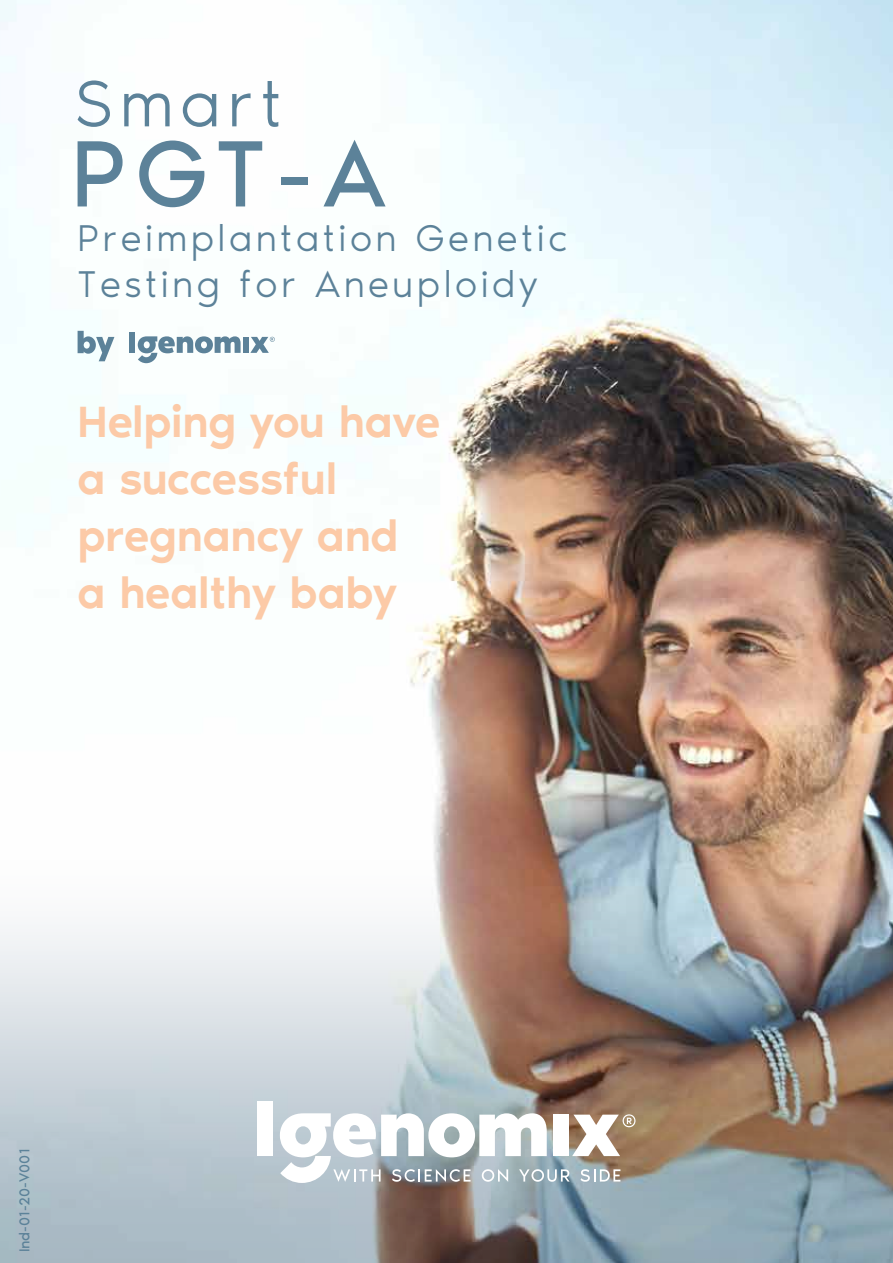
<style>
.page{position:relative;width:893px;height:1263px;background:#fff}
.page>*{position:absolute;margin:0;border:0;box-sizing:border-box;transform-origin:0 0}
.t1{font:500 45px/57px "Noir Pro";letter-spacing:-.005em;color:#fccaa7}
.t2{font:300 38.4px/46px "Noir Pro";letter-spacing:.09em;color:#5c8299}
.t3{font:14.85px "Noir Pro";color:#5c8299}
</style>
<div class="page">
<img style="left:0;top:0;width:893px;height:858px">
<img style="left:0;top:858px;width:893px;height:405px">
<div style="left:257px;top:1102px;width:16px;height:54px;background:#fff"></div>
<svg style="left:280px;top:1113px;width:355px;height:70px"></svg>
<div style="left:129px;top:332px;width:6px;height:21px;background:#5c8299"></div>
<div style="left:243px;top:337px;width:6px;height:16px;background:#5c8299"></div>
<svg style="left:138px;top:336px;width:103px;height:27px"></svg>
<svg style="left:250px;top:337px;width:25px;height:16px"></svg>
<svg style="left:78px;top:331px;width:36px;height:30px"></svg>
<svg style="left:78px;top:80px;width:32px;height:47px"></svg>
<svg style="left:124px;top:93px;width:46px;height:33px"></svg>
<svg style="left:183px;top:93px;width:33px;height:34px"></svg>
<svg style="left:232px;top:93px;width:19px;height:33px"></svg>
<svg style="left:263px;top:81px;width:15px;height:46px"></svg>
<svg style="left:78px;top:141px;width:45px;height:65px"></svg>
<svg style="left:139px;top:141px;width:65px;height:66px"></svg>
<svg style="left:219px;top:141px;width:43px;height:65px"></svg>
<div style="left:281px;top:177px;width:27px;height:8px;background:#5c8299"></div>
<svg style="left:323px;top:140px;width:63px;height:66px"></svg>
<p class="t2" style="left:78px;top:213px;width:491px">Preimplantation Genetic<br>Testing for Aneuploidy</p>
<p class="t1" style="left:78px;top:390px;width:364px">Helping you have a successful pregnancy and<br>a healthy baby</p>
<p class="t3" style="left:13px;top:1252px;width:105px;rotate:-90deg">Ind-01-20-V001</p>
</div>
